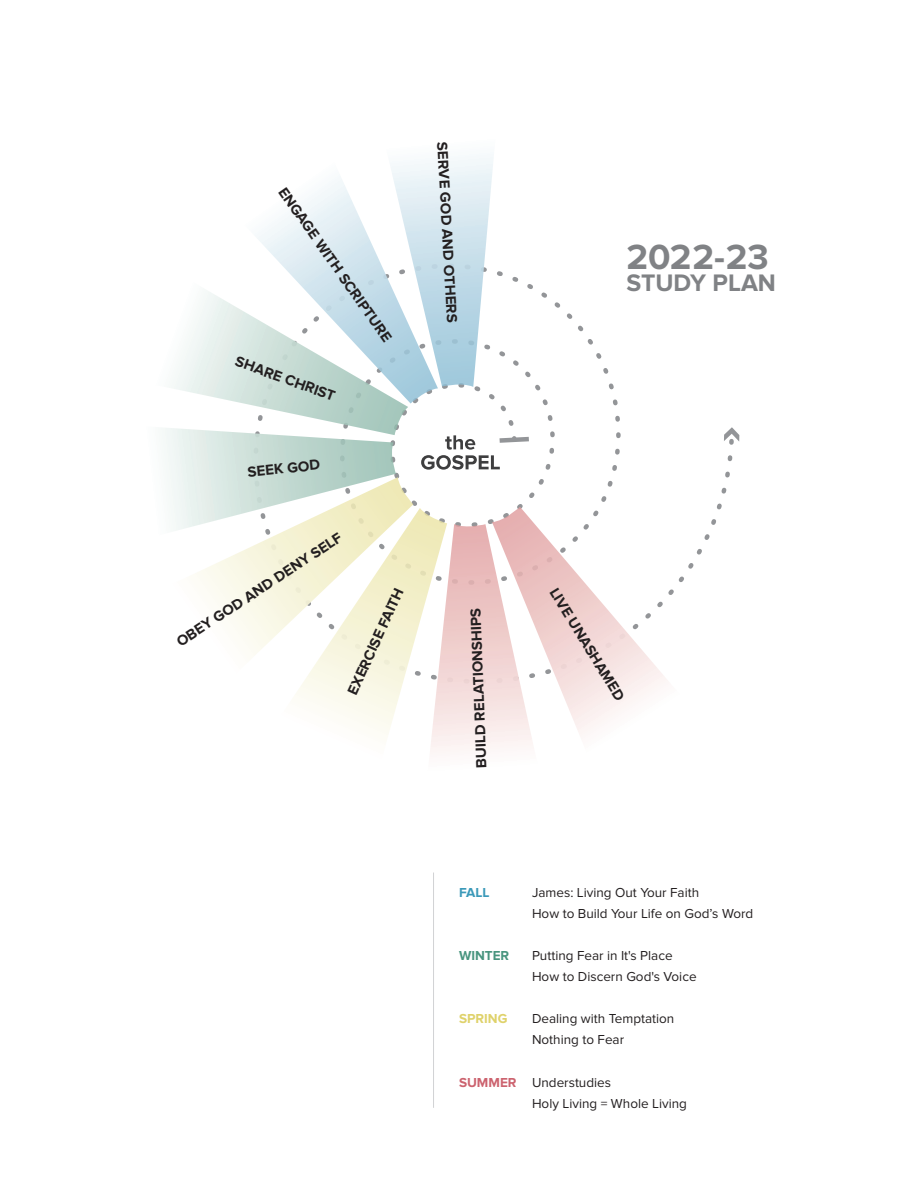
<style>
.page{position:relative;width:918px;height:1188px;background:#fff}
.page>*{position:absolute;margin:0;border:0;box-sizing:border-box;transform-origin:0 0}
.t1{font:700 36.3px "Proxima Nova";color:#808285}
.t2{font:700 24.75px "Proxima Nova";color:#808285}
.t3{font:700 15px "Proxima Nova";color:#231f20}
.t4{font:13.5px/21.1px "Proxima Nova";color:#231f20}
.t5{font:700 13.5px "Proxima Nova";color:#49957f}
.t6{font:700 13.5px "Proxima Nova";color:#dfd26b}
.t7{font:700 13.5px "Proxima Nova";color:#3b99b9}
.s1{font-weight:700;color:#cc636f}
</style>
<div class="page">
<hr style="left:433px;top:873px;width:1px;height:235px;background:#d1d2d4">
<svg style="left:538px;top:292px;width:196px;height:290px"></svg>
<svg style="left:724px;top:427px;width:15px;height:15px"></svg>
<svg style="left:538px;top:507px;width:142px;height:227px"></svg>
<svg style="left:165px;top:157px;width:373px;height:595px"></svg>
<p class="t3" style="left:289px;top:184px;width:187px;rotate:55deg">ENGAGE WITH SCRIPTURE</p>
<p class="t3" style="left:239px;top:352px;width:107px;rotate:20deg">SHARE CHRIST</p>
<p class="t3" style="left:247px;top:463px;width:74px;rotate:-6deg">SEEK GOD</p>
<p class="t3" style="left:173px;top:635px;width:196px;rotate:-33deg">OBEY GOD AND DENY SELF</p>
<p class="t3" style="left:344px;top:690px;width:117px;rotate:-65deg">EXERCISE FAITH</p>
<p class="t3" style="left:451px;top:142px;width:182px;rotate:87deg">SERVE GOD AND OTHERS</p>
<p class="t3" style="left:473px;top:769px;width:162px;rotate:-92deg">BUILD RELATIONSHIPS</p>
<h1 class="t1" style="left:626px;top:236px;width:144px">2022-23</h1>
<h2 class="t2" style="left:626px;top:268px;width:151px">STUDY PLAN</h2>
<p class="t3" style="left:560px;top:585px;width:131px;rotate:58deg">LIVE UNASHAMED</p>
<p class="t7" style="left:459px;top:884px;width:32px">FALL</p>
<p class="t4" style="left:532px;top:882px;width:223px">James: Living Out Your Faith<br>How to Build Your Life on God’s Word</p>
<p class="t5" style="left:459px;top:948px;width:52px">WINTER</p>
<p class="t4" style="left:532px;top:945px;width:166px">Putting Fear in It's Place<br>How to Discern God's Voice</p>
<p class="t6" style="left:459px;top:1011px;width:50px">SPRING</p>
<p class="t4" style="left:532px;top:1008px;width:144px">Dealing with Temptation<br>Nothing to Fear</p>
<p class="t4" style="left:532px;top:1072px;width:156px;text-indent:-73px"><span class="s1">SUMMER</span> Understudies<br>Holy Living = Whole Living</p>
</div>
